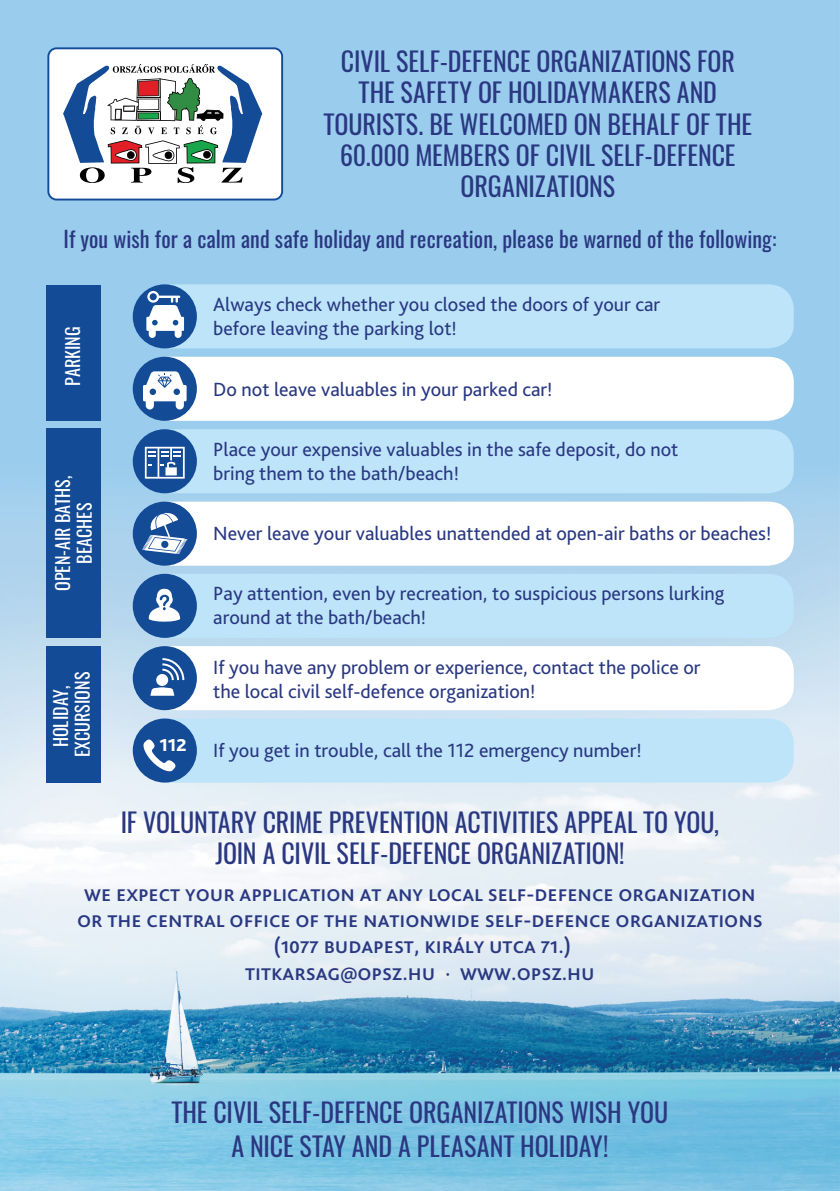
<style>
.page{position:relative;width:840px;height:1191px;background:#fff}
.page>*{position:absolute;margin:0;border:0;box-sizing:border-box;transform-origin:0 0}
.t1{font:26px/31.2px "Oswald";color:#293881;text-align:center}
.t2{font:500 22px/26.4px "Bliss Pro";color:#293881;text-align:center}
.t3{font:22px "Oswald";letter-spacing:.005em;color:#293881}
.t4{font:20px/24px "Bliss Pro";color:#293881}
.t5{font:18px/21.6px "Oswald";color:#fff;text-align:center}
.t6{font:800 18px "Bliss Pro";color:#fff}
</style>
<div class="page">
<img style="left:0;top:1px;width:839px;height:1189px">
<svg style="left:171px;top:501px;width:622px;height:65px"></svg>
<div style="left:133px;top:501px;width:64px;height:65px;background:#134b97;border-radius:50%"></div>
<div style="left:171px;top:574px;width:622px;height:64px;background:#bde4f9"></div>
<div style="left:133px;top:574px;width:64px;height:64px;background:#134b97;border-radius:50%"></div>
<div style="left:171px;top:429px;width:622px;height:64px;background:#bde4f9"></div>
<div style="left:133px;top:429px;width:64px;height:64px;background:#134b97;border-radius:50%"></div>
<svg style="left:171px;top:357px;width:622px;height:64px"></svg>
<div style="left:133px;top:357px;width:64px;height:64px;background:#134b97;border-radius:50%"></div>
<div style="left:171px;top:284px;width:622px;height:64px;background:#bde4f9"></div>
<div style="left:133px;top:284px;width:64px;height:64px;background:#134b97;border-radius:50%"></div>
<div style="left:46px;top:285px;width:55px;height:136px;background:#134b97"></div>
<svg style="left:47px;top:47px;width:236px;height:153px"></svg>
<svg style="left:171px;top:646px;width:622px;height:64px"></svg>
<div style="left:171px;top:718px;width:622px;height:64px;background:#bde4f9"></div>
<div style="left:46px;top:646px;width:55px;height:136px;background:#134b97"></div>
<div style="left:46px;top:429px;width:55px;height:209px;background:#134b97"></div>
<div style="left:133px;top:646px;width:64px;height:64px;background:#134b97;border-radius:50%"></div>
<div style="left:133px;top:718px;width:64px;height:64px;background:#134b97;border-radius:50%"></div>
<svg style="left:146px;top:291px;width:38px;height:47px"></svg>
<svg style="left:143px;top:371px;width:43px;height:38px"></svg>
<svg style="left:145px;top:447px;width:40px;height:31px"></svg>
<svg style="left:142px;top:512px;width:45px;height:42px"></svg>
<hr style="left:0;top:1190px;width:839px;height:1px;background:#4d4d4d">
<hr style="left:0;top:0;width:839px;height:1px;background:#4d4d4d">
<svg style="left:143px;top:739px;width:32px;height:32px"></svg>
<svg style="left:149px;top:588px;width:31px;height:34px"></svg>
<svg style="left:150px;top:658px;width:35px;height:38px"></svg>
<h1 class="t1" style="left:324px;top:46px;width:429px">CIVIL SELF-DEFENCE ORGANIZATIONS FOR<br>THE SAFETY OF HOLIDAYMAKERS AND<br>TOURISTS. BE WELCOMED ON BEHALF OF THE<br>60.000 MEMBERS OF CIVIL SELF-DEFENCE<br>ORGANIZATIONS</h1>
<p class="t3" style="left:63px;top:224px;width:714px">If you wish for a calm and safe holiday and recreation, please be warned of the following:</p>
<p class="t5" style="left:62px;top:386px;width:61px;rotate:-90deg">PARKING</p>
<p class="t5" style="left:52px;top:591px;width:117px;rotate:-90deg">OPEN-AIR BATHS,<br>BEACHES</p>
<p class="t5" style="left:50px;top:757px;width:87px;rotate:-90deg">HOLIDAY,<br>EXCURSIONS</p>
<p class="t6" style="left:159px;top:734px;width:28px">112</p>
<p class="t4" style="left:213px;top:292px;width:448px">Always check whether you closed the doors of your car before leaving the parking lot!</p>
<p class="t4" style="left:213px;top:377px;width:340px">Do not leave valuables in your parked car!</p>
<p class="t4" style="left:213px;top:437px;width:466px">Place your expensive valuables in the safe deposit, do not bring them to the bath/beach!</p>
<p class="t4" style="left:213px;top:521px;width:559px">Never leave your valuables unattended at open-air baths or beaches!</p>
<p class="t4" style="left:213px;top:581px;width:512px">Pay attention, even by recreation, to suspicious persons lurking around at the bath/beach!</p>
<p class="t4" style="left:213px;top:654px;width:488px">If you have any problem or experience, contact the police or the local civil self-defence organization!</p>
<p class="t4" style="left:213px;top:737px;width:430px">If you get in trouble, call the 112 emergency number!</p>
<h1 class="t1" style="left:121px;top:807px;width:599px">IF VOLUNTARY CRIME PREVENTION ACTIVITIES APPEAL TO YOU,<br>JOIN A CIVIL SELF-DEFENCE ORGANIZATION!</h1>
<p class="t2" style="left:77px;top:879px;width:686px">WE EXPECT YOUR APPLICATION AT ANY LOCAL SELF-DEFENCE ORGANIZATION OR THE CENTRAL OFFICE OF THE NATIONWIDE SELF-DEFENCE ORGANIZATIONS (1077 BUDAPEST, KIRÁLY UTCA 71.)<br>TITKARSAG@OPSZ.HU · WWW.OPSZ.HU</p>
<h1 class="t1" style="left:172px;top:1095px;width:497px;line-height:34px">THE CIVIL SELF-DEFENCE ORGANIZATIONS WISH YOU<br>A NICE STAY AND A PLEASANT HOLIDAY!</h1>
</div>
